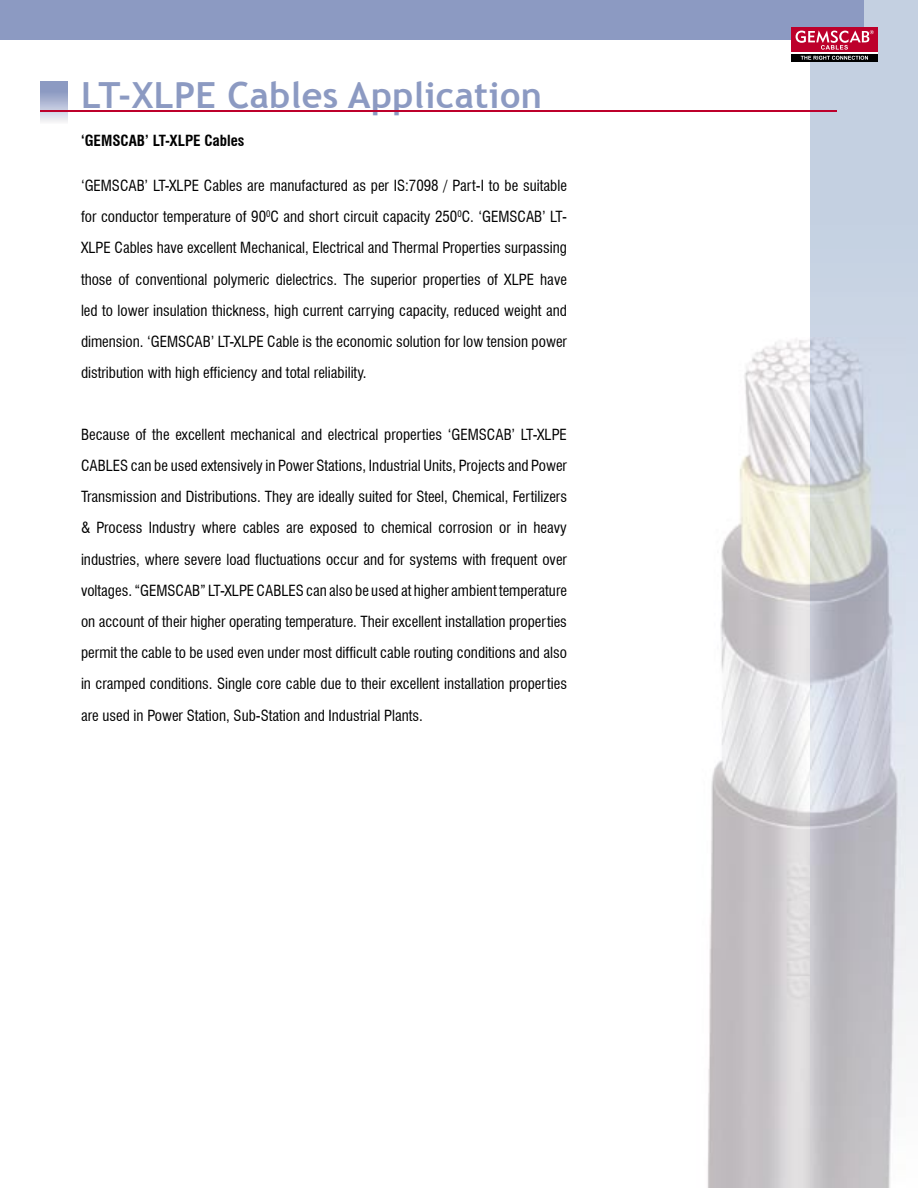
<style>
.page{position:relative;width:918px;height:1188px;background:#fff}
.page>*{position:absolute;margin:0;border:0;box-sizing:border-box;transform-origin:0 0}
.t1{font:700 36px "Trebuchet MS";letter-spacing:.01em;color:#8c9ac2}
.t2{font:condensed 15px/31.2px "Swiss 721 BT";color:#000;text-align:justify}
.t3{font:700 condensed 15px "Swiss 721 BT";color:#000}
</style>
<div class="page">
<svg style="left:810px;top:0;width:108px;height:1026px;background:#cad5e4"></svg>
<img style="left:707px;top:338px;width:199px;height:850px">
<div style="left:0;top:0;width:864px;height:40px;background:#8c9ac2"></div>
<div style="left:791px;top:27px;width:87px;height:35px;background:linear-gradient(to right,#bd012c,#bd002a)"></div>
<svg style="left:791px;top:54px;width:87px;height:8px"></svg>
<hr style="left:791px;top:53px;width:87px;height:1px;background:#fff">
<svg style="left:796px;top:30px;width:78px;height:20px;background:#ce4463"></svg>
<svg style="left:801px;top:56px;width:67px;height:4px"></svg>
<svg style="left:40px;top:81px;width:27px;height:41px"></svg>
<hr style="left:40px;top:110px;width:797px;height:2px;background:#bd002b">
<h1 class="t1" style="left:81px;top:72px;width:463px">LT-XLPE Cables Application</h1>
<p class="t3" style="left:81px;top:132px;width:165px">‘GEMSCAB’ LT-XLPE Cables</p>
<p class="t2" style="left:81px;top:170px;width:488px">‘GEMSCAB’ LT-XLPE Cables are manufactured as per IS:7098 / Part-I to be suitable for conductor temperature of 90<sup>0</sup>C and short circuit capacity 250<sup>0</sup>C. ‘GEMSCAB’ LT-XLPE Cables have excellent Mechanical, Electrical and Thermal Properties surpassing those of conventional polymeric dielectrics. The superior properties of XLPE have led to lower insulation thickness, high current carrying capacity, reduced weight and dimension. ‘GEMSCAB’ LT-XLPE Cable is the economic solution for low tension power distribution with high efficiency and total reliability.</p>
<p class="t2" style="left:81px;top:419px;width:488px">Because of the excellent mechanical and electrical properties ‘GEMSCAB’ LT-XLPE CABLES can be used extensively in Power Stations, Industrial Units, Projects and Power Transmission and Distributions. They are ideally suited for Steel, Chemical, Fertilizers &amp; Process Industry where cables are exposed to chemical corrosion or in heavy industries, where severe load fluctuations occur and for systems with frequent over voltages. “GEMSCAB” LT-XLPE CABLES can also be used at higher ambient temperature on account of their higher operating temperature. Their excellent installation properties permit the cable to be used even under most difficult cable routing conditions and also in cramped conditions. Single core cable due to their excellent installation properties are used in Power Station, Sub-Station and Industrial Plants.</p>
</div>
